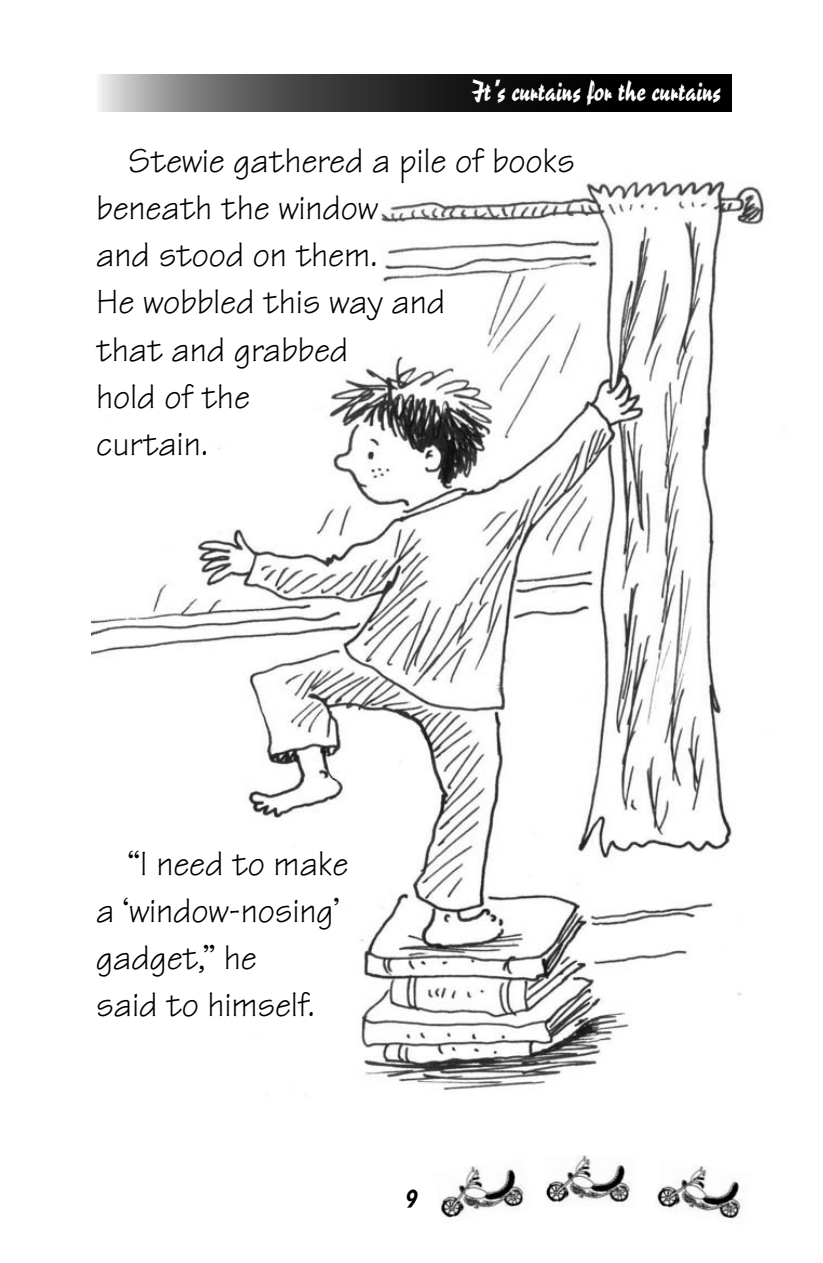
<style>
.page{position:relative;width:823px;height:1263px;background:#fff}
.page>*{position:absolute;margin:0;border:0;box-sizing:border-box;transform-origin:0 0}
.t1{font:36px/47.2px "Tekton";letter-spacing:-.005em;color:#000}
.t2{font:27px "Reporter Two";color:#fff}
.t3{font:24.75px "Reporter Two";color:#000}
</style>
<div class="page">
<svg style="left:100px;top:75px;width:631px;height:36px;background:#373737"></svg>
<img style="left:656px;top:1166px;width:86px;height:57px">
<img style="left:546px;top:1155px;width:84px;height:52px">
<img style="left:439px;top:1166px;width:85px;height:52px">
<img style="left:91px;top:181px;width:673px;height:910px">
<p class="t2" style="left:471px;top:80px;width:252px">It’s curtains for the curtains</p>
<p class="t1" style="left:96px;top:142px;width:480px;text-indent:32px">Stewie gathered a pile of books beneath the window<br>and stood on them.<br>He wobbled this way and<br>that and grabbed<br>hold of the<br>curtain.</p>
<p class="t1" style="left:96px;top:845px;width:254px;text-indent:32px">“I need to make a ‘window-nosing’ gadget,” he<br>said to himself.</p>
<p class="t3" style="left:405px;top:1189px;width:13px">9</p>
</div>
